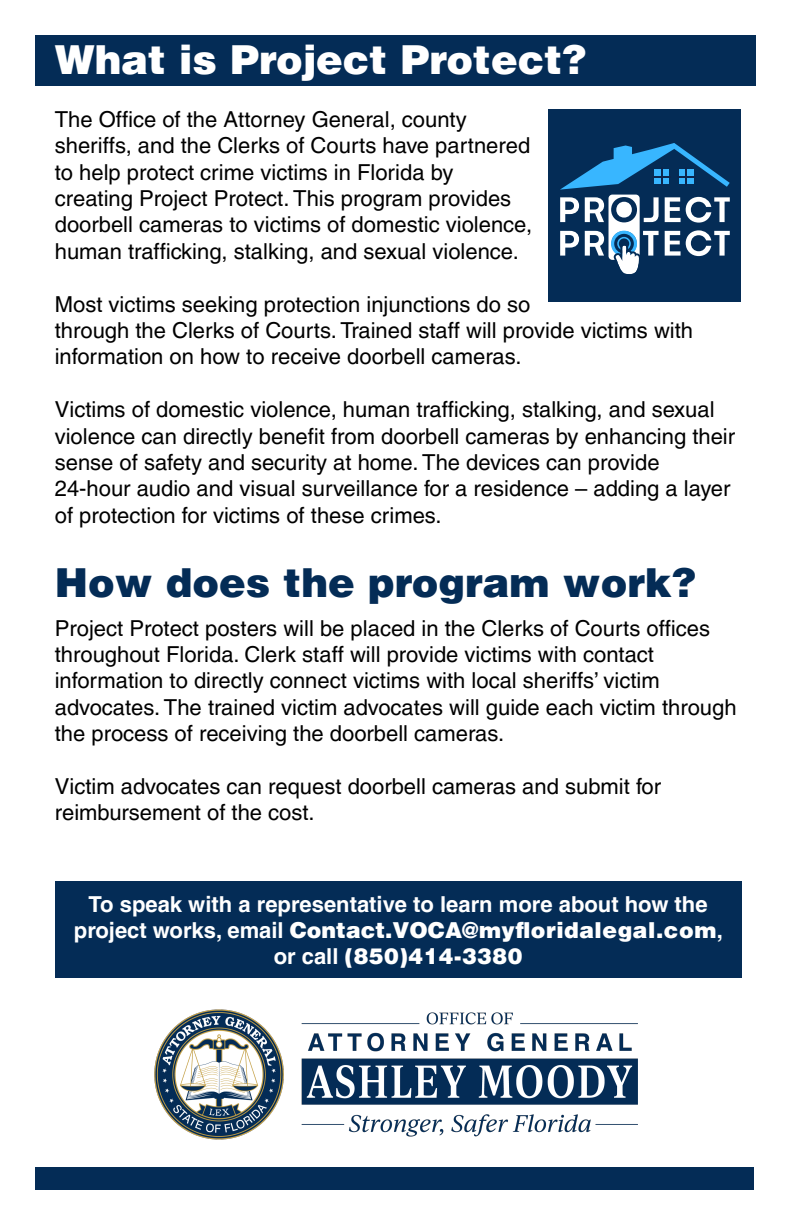
<style>
.page{position:relative;width:792px;height:1224px;background:#fff}
.page>*{position:absolute;margin:0;border:0;box-sizing:border-box;transform-origin:0 0}
.t1{font:900 40px "Helvetica LT Pro";color:#042c56}
.t2{font:900 40px "Helvetica LT Pro";color:#fff}
.t3{font:22px/26.4px "Helvetica LT Pro";color:#000}
.t4{font:700 22px/26.4px "Helvetica LT Pro";color:#fff;text-align:center}
.s1{font-weight:900}
</style>
<div class="page">
<div style="left:55px;top:881px;width:686px;height:97px;background:#042c56"></div>
<div style="left:36px;top:1167px;width:718px;height:23px;background:#042c56"></div>
<div style="left:36px;top:36px;width:720px;height:50px;background:#042c56"></div>
<div style="left:549px;top:109px;width:192px;height:193px;background:#042c56"></div>
<svg style="left:560px;top:143px;width:170px;height:47px"></svg>
<div style="left:609px;top:195px;width:31px;height:65px;background:#fff;border-radius:4px"></div>
<div style="left:611px;top:197px;width:26px;height:25px;background:#042c56;border-radius:50%"></div>
<svg style="left:560px;top:197px;width:19px;height:25px"></svg>
<svg style="left:585px;top:197px;width:19px;height:25px"></svg>
<svg style="left:560px;top:231px;width:19px;height:25px"></svg>
<svg style="left:585px;top:231px;width:19px;height:25px"></svg>
<svg style="left:644px;top:197px;width:15px;height:25px"></svg>
<svg style="left:665px;top:197px;width:65px;height:26px"></svg>
<svg style="left:665px;top:230px;width:65px;height:26px"></svg>
<svg style="left:611px;top:231px;width:48px;height:43px"></svg>
<div style="left:616px;top:202px;width:16px;height:16px;background:#fff;border-radius:50%"></div>
<img style="left:154px;top:1009px;width:484px;height:131px">
<h1 class="t2" style="left:55px;top:34px;width:533px">What is Project Protect?</h1>
<p class="t3" style="left:55px;top:106px;width:479px">The Office of the Attorney General, county sheriffs, and the Clerks of Courts have partnered to help protect crime victims in Florida by creating Project Protect. This program provides doorbell cameras to victims of domestic violence, human trafficking, stalking, and sexual violence.</p>
<p class="t3" style="left:55px;top:291px;width:640px">Most victims seeking protection injunctions do so<br>through the Clerks of Courts. Trained staff will provide victims with information on how to receive doorbell cameras.</p>
<p class="t3" style="left:55px;top:396px;width:682px">Victims of domestic violence, human trafficking, stalking, and sexual violence can directly benefit from doorbell cameras by enhancing their sense of safety and security at home. The devices can provide 24-hour audio and visual surveillance for a residence – adding a layer of protection for victims of these crimes.</p>
<h1 class="t1" style="left:55px;top:557px;width:643px">How does the program work?</h1>
<p class="t3" style="left:55px;top:615px;width:683px">Project Protect posters will be placed in the Clerks of Courts offices throughout Florida. Clerk staff will provide victims with contact information to directly connect victims with local sheriffs’ victim advocates. The trained victim advocates will guide each victim through the process of receiving the doorbell cameras.</p>
<p class="t3" style="left:55px;top:773px;width:608px">Victim advocates can request doorbell cameras and submit for reimbursement of the cost.</p>
<p class="t4" style="left:74px;top:891px;width:651px">To speak with a representative to learn more about how the project works, email <span class="s1">Contact.VOCA@myfloridalegal.com</span>, or call <span class="s1">(850)414-3380</span></p>
</div>
